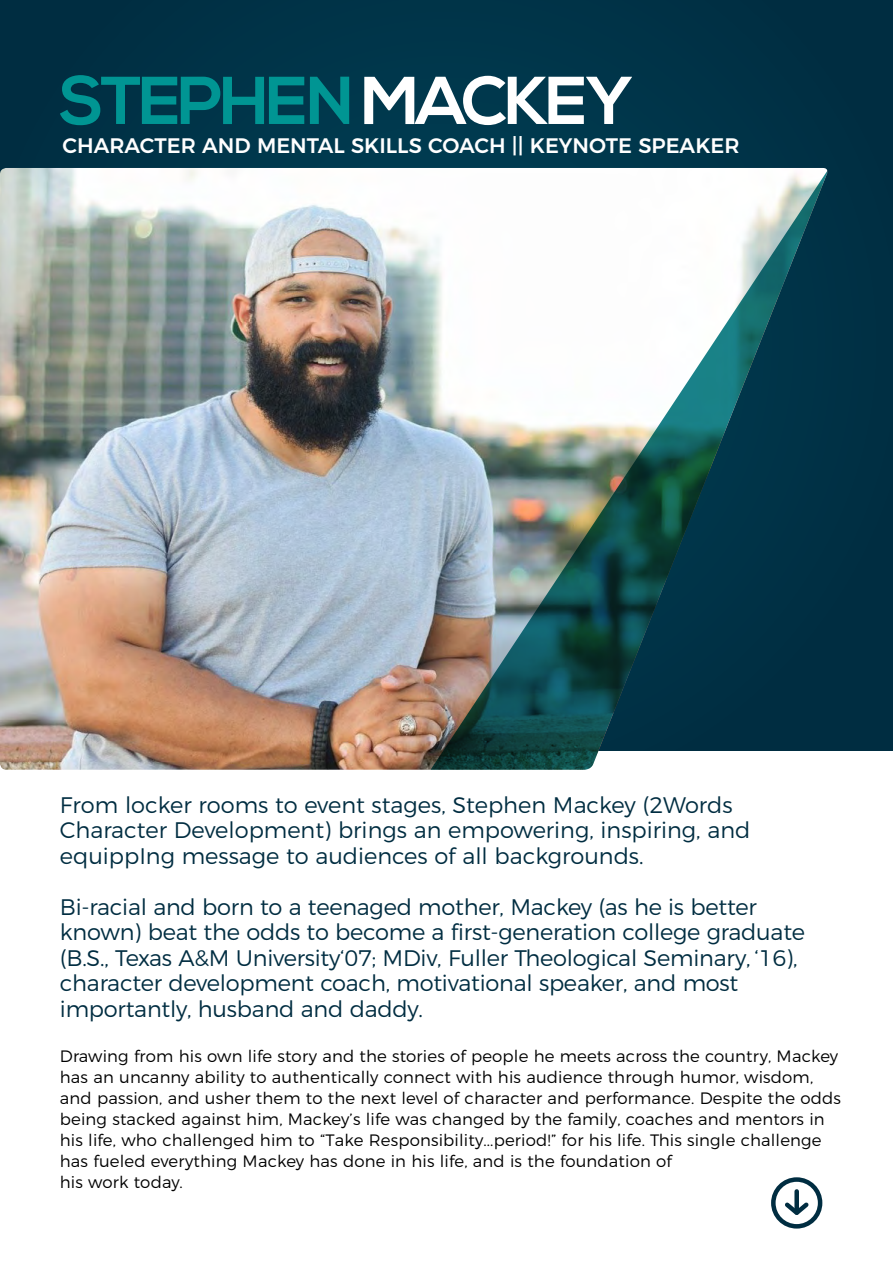
<style>
.page{position:relative;width:893px;height:1263px;background:#fff}
.page>*{position:absolute;margin:0;border:0;box-sizing:border-box;transform-origin:0 0}
.t1{font:700 67.5px "Nexa";letter-spacing:-.05em;color:#009593}
.t2{font:300 22.5px/25.5px "Montserrat";letter-spacing:-.01em;color:#002d41}
.t3{font:500 21px "Montserrat";color:#fff}
.t4{font:300 16.5px/21px "Montserrat";letter-spacing:.01em;color:#000}
.s1{color:#fff}
</style>
<div class="page">
<div style="left:0;top:0;width:893px;height:750px;background:#003246"></div>
<img style="left:0;top:168px;width:829px;height:602px">
<img style="left:431px;top:171px;width:396px;height:599px">
<div style="left:771px;top:1177px;width:51px;height:51px;border:4px solid #002d41;border-radius:50%"></div>
<div style="left:794px;top:1191px;width:5px;height:19px;background:#002d41"></div>
<svg style="left:781px;top:1198px;width:32px;height:21px"></svg>
<h1 class="t1" style="left:59px;top:62px;width:575px">STEPHEN<span class="s1">MACKEY</span></h1>
<p class="t3" style="left:63px;top:128px;width:679px">CHARACTER AND MENTAL SKILLS COACH || KEYNOTE SPEAKER</p>
<h2 class="t2" style="left:60px;top:790px;width:692px">From locker rooms to event stages, Stephen Mackey (2Words<br>Character Development) brings an empowering, inspiring, and equippIng message to audiences of all backgrounds.</h2>
<p class="t2" style="left:60px;top:892px;width:746px">Bi-racial and born to a teenaged mother, Mackey (as he is better known) beat the odds to become a first-generation college graduate (B.S., Texas A&amp;M University‘07; MDiv, Fuller Theological Seminary, ‘16), character development coach, motivational speaker, and most importantly, husband and daddy.</p>
<p class="t4" style="left:60px;top:1044px;width:783px">Drawing from his own life story and the stories of people he meets across the country, Mackey has an uncanny ability to authentically connect with his audience through humor, wisdom, and passion, and usher them to the next level of character and performance. Despite the odds being stacked against him, Mackey’s life was changed by the family, coaches and mentors in his life, who challenged him to “Take Responsibility...period!” for his life. This single challenge has fueled everything Mackey has done in his life, and is the foundation of<br>his work today.</p>
</div>
